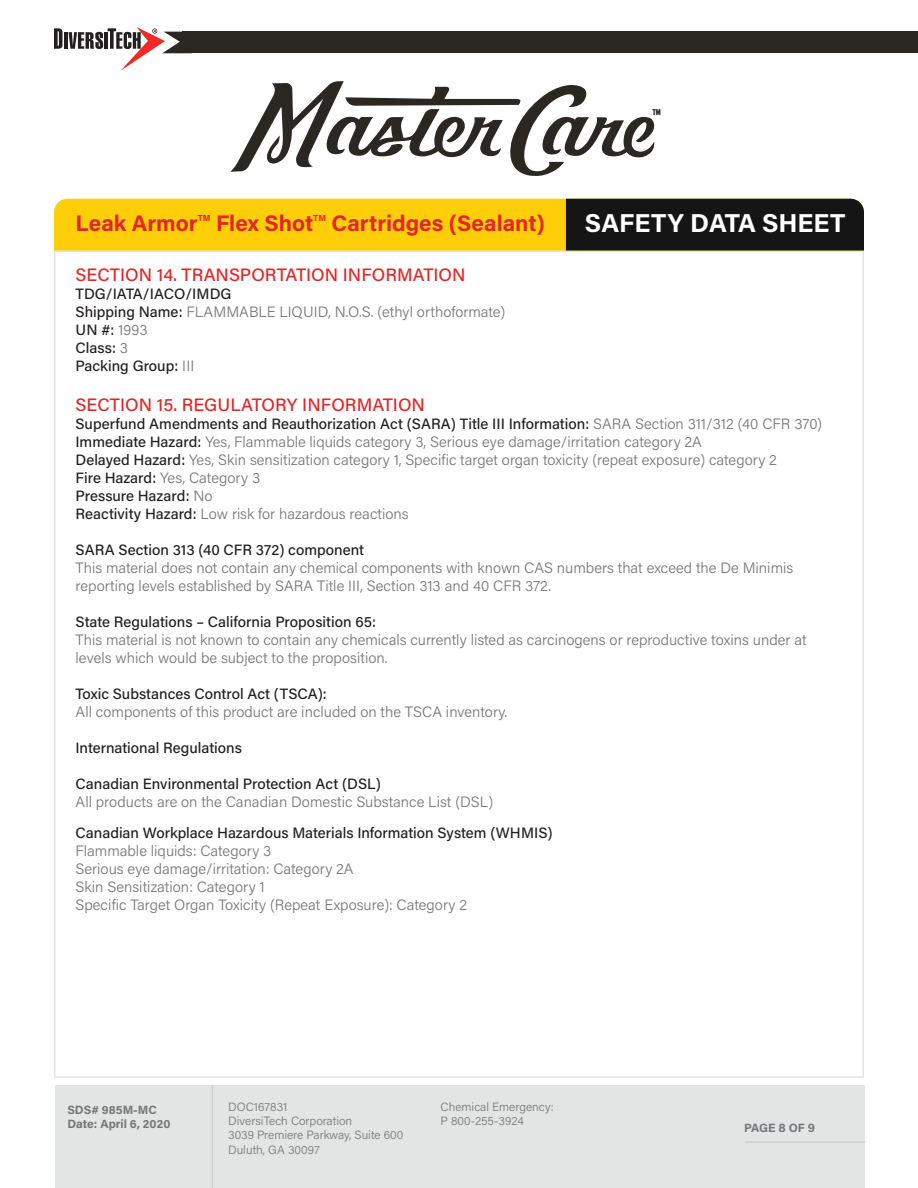
<style>
.page{position:relative;width:918px;height:1188px;background:#fff}
.page>*{position:absolute;margin:0;border:0;box-sizing:border-box;transform-origin:0 0}
.t1{font:25.95px "Acumin Variable Concept";letter-spacing:.04em;color:#fff}
.t2{font:22.5px "Acumin Variable Concept";letter-spacing:.05em;color:#e32626}
.t3{font:18px "Acumin Variable Concept";letter-spacing:.02em;color:#e32626}
.t4{font:15px/18px "Acumin Variable Concept";letter-spacing:.01em;color:#757679}
.t5{font:15px/18px "Acumin Variable Concept";letter-spacing:.025em;color:#231f20}
.t6{font:12px/14.4px "Acumin Variable Concept";letter-spacing:.01em;color:#757679}
.t7{font:12px/14.4px "Acumin Variable Concept";letter-spacing:.05em;color:#757679}
.t8{font:8.7px "Acumin Variable Concept";color:#e32626}
.t9{font:800 8.4px "Refrigerator Deluxe";color:#2b2824}
.s1{color:#757679}
.s2{color:#231f20}
</style>
<div class="page">
<div style="left:182px;top:32px;width:736px;height:21px;background:#2b2824"></div>
<svg style="left:54px;top:28px;width:8px;height:21px"></svg>
<hr style="left:64px;top:32px;width:3px;height:17px;background:#231f20">
<svg style="left:69px;top:27px;width:123px;height:44px"></svg>
<svg style="left:230px;top:81px;width:425px;height:95px"></svg>
<svg style="left:54px;top:199px;width:810px;height:52px;background:#ab8c0f"></svg>
<div style="left:55px;top:1085px;width:810px;height:103px;background:#e3e4e4"></div>
<hr style="left:745px;top:1141px;width:120px;height:2px;background:#757679">
<hr style="left:212px;top:1085px;width:1px;height:103px;background:#757679">
<h2 class="t2" style="left:76px;top:208px;width:122px">Leak Armor</h2>
<p class="t8" style="left:198px;top:212px;width:14px">TM</p>
<h2 class="t2" style="left:216px;top:208px;width:97px">Flex Shot</h2>
<p class="t8" style="left:313px;top:212px;width:14px">TM</p>
<h2 class="t2" style="left:332px;top:208px;width:214px">Cartridges (Sealant)</h2>
<p class="t9" style="left:652px;top:107px;width:10px">TM</p>
<h1 class="t1" style="left:585px;top:205px;width:261px">SAFETY DATA SHEET</h1>
<p class="t3" style="left:76px;top:262px;width:391px">SECTION 14. TRANSPORTATION INFORMATION</p>
<p class="t5" style="left:76px;top:284px;width:431px">TDG/IATA/IACO/IMDG<br>Shipping Name: <span class="s1">FLAMMABLE LIQUID, N.O.S. (ethyl orthoformate)<br></span>UN #: <span class="s1">1993<br></span>Class: <span class="s1">3<br></span>Packing Group: <span class="s1">III</span></p>
<p class="t3" style="left:76px;top:392px;width:351px">SECTION 15. REGULATORY INFORMATION</p>
<p class="t4" style="left:76px;top:414px;width:748px"><span class="s2">Superfund Amendments and Reauthorization Act (SARA) Title III Information:</span> SARA Section 311/312 (40 CFR 370)<br><span class="s2">Immediate Hazard:</span> Yes, Flammable liquids category 3, Serious eye damage/irritation category 2A<br><span class="s2">Delayed Hazard:</span> Yes, Skin sensitization category 1, Specific target organ toxicity (repeat exposure) category 2<br><span class="s2">Fire Hazard:</span> Yes, Category 3<br><span class="s2">Pressure Hazard:</span> No<br><span class="s2">Reactivity Hazard:</span> Low risk for hazardous reactions</p>
<p class="t5" style="left:76px;top:540px;width:289px">SARA Section 313 (40 CFR 372) component</p>
<p class="t4" style="left:76px;top:558px;width:719px">This material does not contain any chemical components with known CAS numbers that exceed the De Minimis reporting levels established by SARA Title III, Section 313 and 40 CFR 372.</p>
<p class="t5" style="left:76px;top:612px;width:301px">State Regulations – California Proposition 65:</p>
<p class="t4" style="left:76px;top:630px;width:732px">This material is not known to contain any chemicals currently listed as carcinogens or reproductive toxins under at levels which would be subject to the proposition.</p>
<p class="t5" style="left:76px;top:684px;width:252px">Toxic Substances Control Act (TSCA):</p>
<p class="t4" style="left:76px;top:702px;width:433px">All components of this product are included on the TSCA inventory.</p>
<p class="t5" style="left:76px;top:738px;width:167px">International Regulations</p>
<p class="t5" style="left:76px;top:774px;width:306px">Canadian Environmental Protection Act (DSL)</p>
<p class="t4" style="left:76px;top:792px;width:419px">All products are on the Canadian Domestic Substance List (DSL)</p>
<p class="t5" style="left:76px;top:823px;width:478px">Canadian Workplace Hazardous Materials Information System (WHMIS)</p>
<p class="t4" style="left:76px;top:841px;width:393px">Flammable liquids: Category 3<br>Serious eye damage/irritation: Category 2A<br>Skin Sensitization: Category 1<br>Specific Target Organ Toxicity (Repeat Exposure): Category 2</p>
<p class="t7" style="left:68px;top:1102px;width:104px">SDS# 985M-MC<br>Date: April 6, 2020</p>
<p class="t6" style="left:228px;top:1099px;width:177px">DOC167831<br>DiversiTech Corporation<br>3039 Premiere Parkway, Suite 600<br>Duluth, GA 30097</p>
<p class="t6" style="left:441px;top:1099px;width:114px">Chemical Emergency:<br>P 800-255-3924</p>
<p class="t6" style="left:744px;top:1121px;width:72px">PAGE 8 OF 9</p>
</div>
